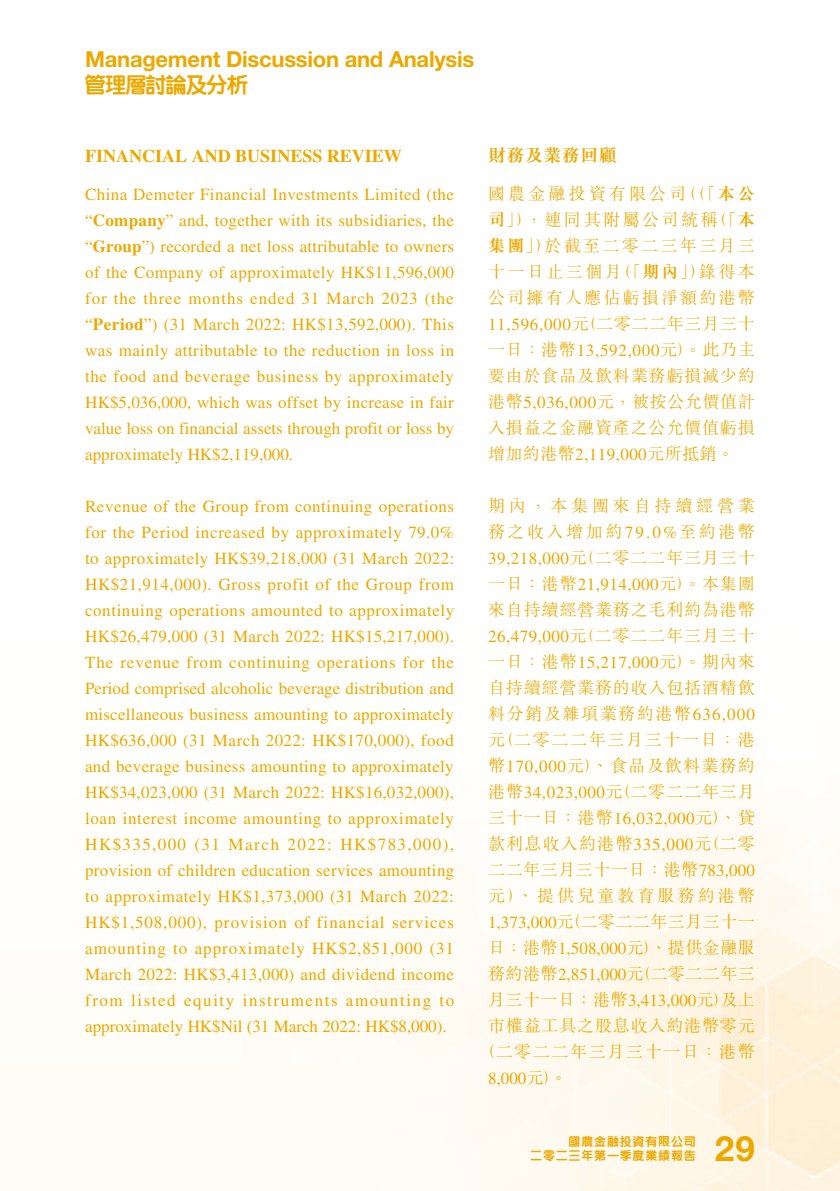
<style>
.page{position:relative;width:840px;height:1191px;background:#fff}
.page>*{position:absolute;margin:0;border:0;box-sizing:border-box;transform-origin:0 0}
.t1{font:700 35px "Helvetica Neue LT Std";color:#eba900}
.t2{font:700 22px "Helvetica Neue LT Std";letter-spacing:-.01em;color:#eba900}
.t3{font:800 22px "M Yuen HK";letter-spacing:-.08em;color:#eba900}
.t4{font:700 18px "Times LT Std";color:#eba900}
.t5{font:700 18px "M Sung HK";letter-spacing:.025em;color:#eba900}
.t6{font:17px/26px "Times LT Std";color:#eba900;text-align:justify}
.t7{font:300 17px/26px "M Sung HK";letter-spacing:.05em;color:#eba900;text-align:justify}
.t8{font:800 12px/14px "M Yuen HK";letter-spacing:.065em;color:#eba900;text-align:right}
.s1{font-weight:700}
.s2{font-family:"Times LT Std";font-weight:400}
.s3{font-family:"M Sung HK";font-weight:300}
</style>
<div class="page">
<p class="t2" style="left:85px;top:45px;width:390px">Management Discussion and Analysis</p>
<p class="t3" style="left:84px;top:74px;width:165px">管理層討論及分析</p>
<p class="t4" style="left:85px;top:146px;width:318px">FINANCIAL AND BUSINESS REVIEW</p>
<p class="t6" style="left:85px;top:181px;width:370px">China Demeter Financial Investments Limited (the “<span class="s1">Company</span>” and, together with its subsidiaries, the “<span class="s1">Group</span>”) recorded a net loss attributable to owners of the Company of approximately HK$11,596,000 for the three months ended 31 March 2023 (the “<span class="s1">Period</span>”) (31 March 2022: HK$13,592,000). This was mainly attributable to the reduction in loss in the food and beverage business by approximately HK$5,036,000, which was offset by increase in fair value loss on financial assets through profit or loss by approximately HK$2,119,000.</p>
<p class="t6" style="left:85px;top:493px;width:370px">Revenue of the Group from continuing operations for the Period increased by approximately 79.0% to approximately HK$39,218,000 (31 March 2022:<br>HK$21,914,000). Gross profit of the Group from continuing operations amounted to approximately HK$26,479,000 (31 March 2022: HK$15,217,000).<br>The revenue from continuing operations for the Period comprised alcoholic beverage distribution and miscellaneous business amounting to approximately HK$636,000 (31 March 2022: HK$170,000), food and beverage business amounting to approximately HK$34,023,000 (31 March 2022: HK$16,032,000), loan interest income amounting to approximately HK$335,000 (31 March 2022: HK$783,000), provision of children education services amounting to approximately HK$1,373,000 (31 March 2022:<br>HK$1,508,000), provision of financial services amounting to approximately HK$2,851,000 (31<br>March 2022: HK$3,413,000) and dividend income from listed equity instruments amounting to approximately HK$Nil (31 March 2022: HK$8,000).</p>
<p class="t5" style="left:488px;top:147px;width:130px">財務及業務回顧</p>
<p class="t7" style="left:488px;top:179px;width:268px">國農金融投資有限公司（（「<span class="s1">本公司</span>」），連同其附屬公司統稱（「<span class="s1">本集團</span>」）於截至二零二三年三月三十一日止三個月（「<span class="s1">期內</span>」）錄得本公司擁有人應佔虧損淨額約港幣<span class="s2">11,596,000</span>元（二零二二年三月三十一日：港幣<span class="s2">13,592,000</span>元）。此乃主要由於食品及飲料業務虧損減少約港幣<span class="s2">5,036,000</span>元，被按公允價值計入損益之金融資產之公允價值虧損增加約港幣<span class="s2">2,119,000</span>元所抵銷。</p>
<p class="t7" style="left:478px;top:491px;width:277px;text-align:center">期內，本集團來自持續經營業務之收入增加約<span class="s2">79.0%</span>至約港幣<br><span class="s2">39,218,000</span>元（二零二二年三月三十一日：港幣<span class="s2">21,914,000</span>元）。本集團來自持續經營業務之毛利約為港幣<br><span class="s2">26,479,000</span>元（二零二二年三月三十一日：港幣<span class="s2">15,217,000</span>元）。期內來自持續經營業務的收入包括酒精飲料分銷及雜項業務約港幣<span class="s2">636,000</span>元（二零二二年三月三十一日：港幣<span class="s2">170,000</span>元）、食品及飲料業務約港幣<span class="s2">34,023,000</span>元（二零二二年三月三十一日：港幣<span class="s2">16,032,000</span>元）、貸款利息收入約港幣<span class="s2">335,000</span>元（二零二二年三月三十一日：港幣<span class="s2">783,000</span>元）、提供兒童教育服務約港幣<br><span class="s2">1,373,000</span>元（二零二二年三月三十一日：港幣<span class="s2">1,508,000</span>元）、提供金融服務約港幣<span class="s2">2,851,000</span>元（二零二二年三月三十一日：港幣<span class="s2">3,413,000</span>元）及上市權益工具之股息收入約港幣零元（二零二二年三月三十一日：港幣</p>
<p class="t6" style="left:488px;top:1065px;width:81px">8,000<span class="s3">元）。</span></p>
<p class="t8" style="left:530px;top:1134px;width:167px">國農金融投資有限公司<br>二零二三年第一季度業績報告</p>
<h1 class="t1" style="left:714px;top:1127px;width:41px">29</h1>
</div>
